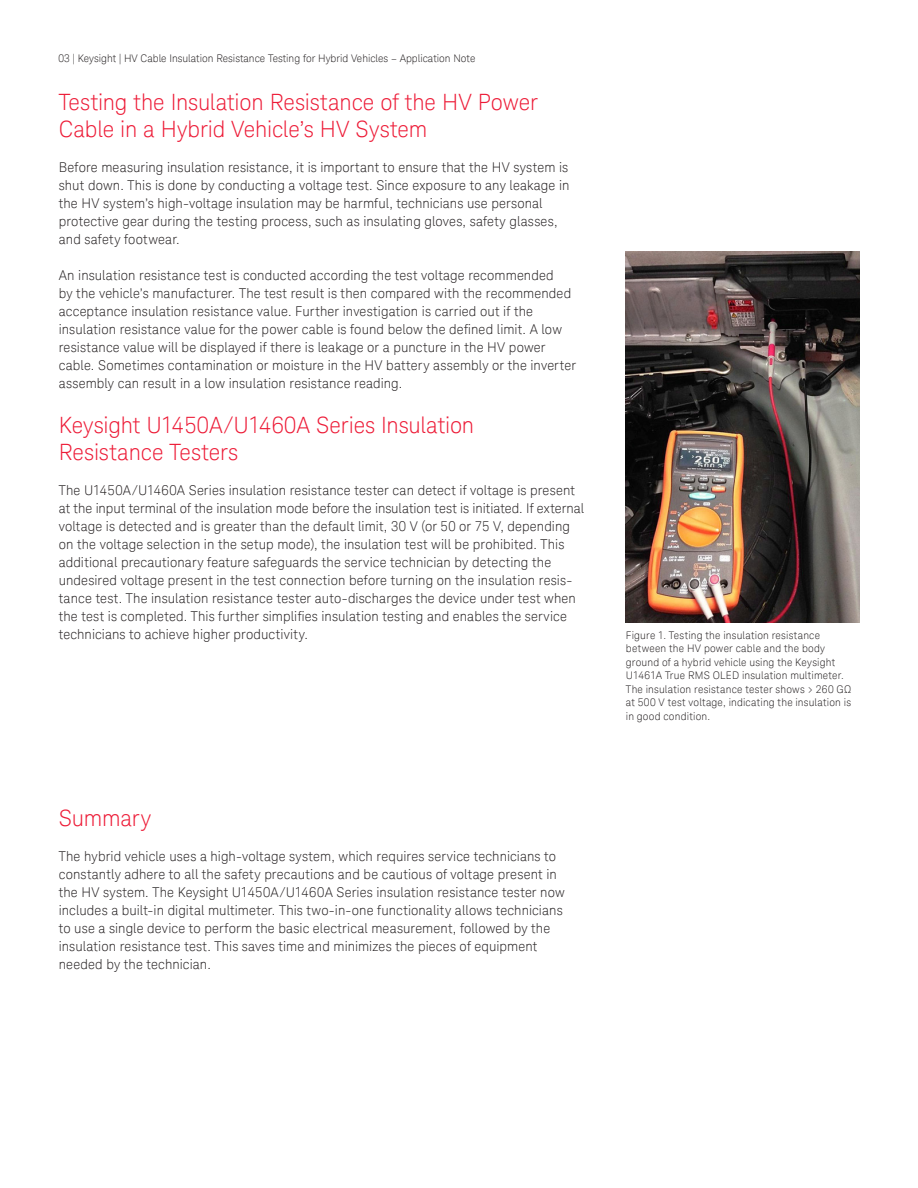
<style>
.page{position:relative;width:918px;height:1188px;background:#fff}
.page>*{position:absolute;margin:0;border:0;box-sizing:border-box;transform-origin:0 0}
.K_Heading_1{font:300 22.5px/27px "Keysight Sans";letter-spacing:-.005em;color:#ed1a36}
.K_Body_Text{font:300 13.5px/18px "Keysight Sans";letter-spacing:.01em;color:#231f20}
.K_Captions{font:300 10.5px/13.5px "Keysight Sans";letter-spacing:.02em;color:#231f20}
.K_Page_Number_Header{font:300 10.5px "Keysight Sans";color:#231f20}
</style>
<div class="page">
<img style="left:626px;top:252px;width:234px;height:370px">
<p class="K_Page_Number_Header" style="left:59px;top:52px;width:418px">03 | Keysight | HV Cable Insulation Resistance Testing for Hybrid Vehicles – Application Note</p>
<p class="K_Heading_1" style="left:59px;top:89px;width:481px">Testing the Insulation Resistance of the HV Power<br>Cable in a Hybrid Vehicle’s HV System</p>
<p class="K_Body_Text" style="left:59px;top:158px;width:512px">Before measuring insulation resistance, it is important to ensure that the HV system is shut down. This is done by conducting a voltage test. Since exposure to any leakage in the HV system’s high-voltage insulation may be harmful, technicians use personal protective gear during the testing process, such as insulating gloves, safety glasses, and safety footwear.</p>
<p class="K_Body_Text" style="left:59px;top:266px;width:519px">An insulation resistance test is conducted according the test voltage recommended<br>by the vehicle’s manufacturer. The test result is then compared with the recommended acceptance insulation resistance value. Further investigation is carried out if the insulation resistance value for the power cable is found below the defined limit. A low resistance value will be displayed if there is leakage or a puncture in the HV power cable. Sometimes contamination or moisture in the HV battery assembly or the inverter assembly can result in a low insulation resistance reading.</p>
<p class="K_Heading_1" style="left:59px;top:412px;width:417px">Keysight U1450A/U1460A Series Insulation<br>Resistance Testers</p>
<p class="K_Body_Text" style="left:59px;top:481px;width:527px">The U1450A/U1460A Series insulation resistance tester can detect if voltage is present at the input terminal of the insulation mode before the insulation test is initiated. If external voltage is detected and is greater than the default limit, 30 V (or 50 or 75 V, depending on the voltage selection in the setup mode), the insulation test will be prohibited. This additional precautionary feature safeguards the service technician by detecting the undesired voltage present in the test connection before turning on the insulation resis&shy;tance test. The insulation resistance tester auto-discharges the device under test when the test is completed. This further simplifies insulation testing and enables the service technicians to achieve higher productivity.</p>
<p class="K_Heading_1" style="left:59px;top:805px;width:94px">Summary</p>
<p class="K_Body_Text" style="left:59px;top:847px;width:508px">The hybrid vehicle uses a high-voltage system, which requires service technicians to constantly adhere to all the safety precautions and be cautious of voltage present in the HV system. The Keysight U1450A/U1460A Series insulation resistance tester now includes a built-in digital multimeter. This two-in-one functionality allows technicians to use a single device to perform the basic electrical measurement, followed by the insulation resistance test. This saves time and minimizes the pieces of equipment needed by the technician.</p>
<p class="K_Captions" style="left:626px;top:628px;width:227px">Figure 1. Testing the insulation resistance between the HV power cable and the body ground of a hybrid vehicle using the Keysight U1461A True RMS OLED insulation multimeter.<br>The insulation resistance tester shows &gt; 260 GΩ at 500 V test voltage, indicating the insulation is in good condition.</p>
</div>
